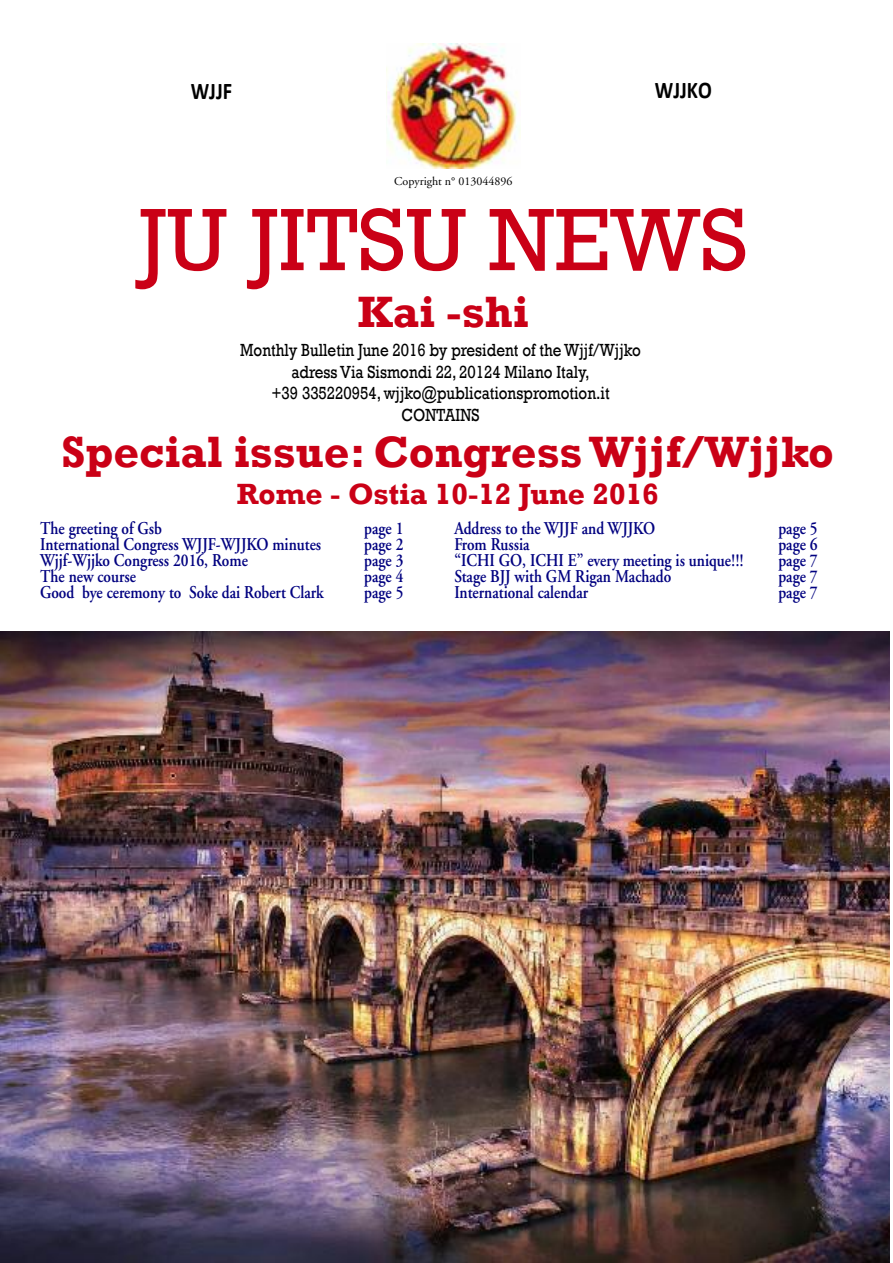
<style>
.page{position:relative;width:893px;height:1263px;background:#fff}
.page>*{position:absolute;margin:0;border:0;box-sizing:border-box;transform-origin:0 0}
.t1{font:90px "Rockwell";color:#ca0016}
.t2{font:700 45px "Rockwell";color:#ca0016}
.t3{font:700 30px "Rockwell";color:#ca0016}
.t4{font:700 24px "Calibri";color:#000;scale:.85 1}
.t5{font:600 18px "Adobe Garamond";color:#000080;scale:.85 1}
.t6{font:18px/21.6px "Rockwell";color:#000;text-align:center;scale:.85 1}
.t7{font:12px "Adobe Garamond";color:#000}
</style>
<div class="page">
<img style="left:1px;top:632px;width:888px;height:631px">
<img style="left:387px;top:43px;width:133px;height:125px">
<h3 class="t4" style="left:191px;top:76px;width:50px">WJJF</h3>
<h3 class="t4" style="left:655px;top:75px;width:68px">WJJKO</h3>
<p class="t7" style="left:394px;top:176px;width:120px">Copyright n° 013044896</p>
<h1 class="t1" style="left:139px;top:185px;width:611px">JU JITSU NEWS</h1>
<h2 class="t2" style="left:358px;top:285px;width:173px">Kai -shi</h2>
<p class="t6" style="left:240px;top:339px;width:473px">Monthly Bulletin June 2016 by president of the Wjjf/Wjjko adress Via Sismondi 22, 20124 Milano Italy,<br>+39 335220954, wjjko@publicationspromotion.it CONTAINS</p>
<h2 class="t2" style="left:61px;top:425px;width:774px">Special issue: CongressWjjf/Wjjko</h2>
<h3 class="t3" style="left:237px;top:475px;width:424px">Rome - Ostia 10-12 June 2016</h3>
<p class="t5" style="left:40px;top:521px;width:145px">The greeting of Gsb</p>
<p class="t5" style="left:364px;top:521px;width:48px">page 1</p>
<p class="t5" style="left:40px;top:537px;width:332px">International Congress WJJF-WJJKO minutes</p>
<p class="t5" style="left:364px;top:537px;width:48px">page 2</p>
<p class="t5" style="left:40px;top:553px;width:246px">Wjjf-Wjjko Congress 2016, Rome</p>
<p class="t5" style="left:364px;top:553px;width:48px">page 3</p>
<p class="t5" style="left:40px;top:569px;width:114px">The new course</p>
<p class="t5" style="left:364px;top:569px;width:48px">page 4</p>
<p class="t5" style="left:40px;top:585px;width:335px">Good bye ceremony to Soke dai Robert Clark</p>
<p class="t5" style="left:364px;top:585px;width:48px">page 5</p>
<p class="t5" style="left:454px;top:521px;width:238px">Address to the WJJF and WJJKO</p>
<p class="t5" style="left:778px;top:521px;width:48px">page 5</p>
<p class="t5" style="left:454px;top:537px;width:90px">From Russia</p>
<p class="t5" style="left:778px;top:537px;width:48px">page 6</p>
<p class="t5" style="left:454px;top:553px;width:342px">“ICHI GO, ICHI E” every meeting is unique!!!</p>
<p class="t5" style="left:778px;top:553px;width:48px">page 7</p>
<p class="t5" style="left:454px;top:569px;width:257px">Stage BJJ with GM Rigan Machado</p>
<p class="t5" style="left:778px;top:569px;width:48px">page 7</p>
<p class="t5" style="left:454px;top:585px;width:159px">International calendar</p>
<p class="t5" style="left:778px;top:585px;width:48px">page 7</p>
</div>
